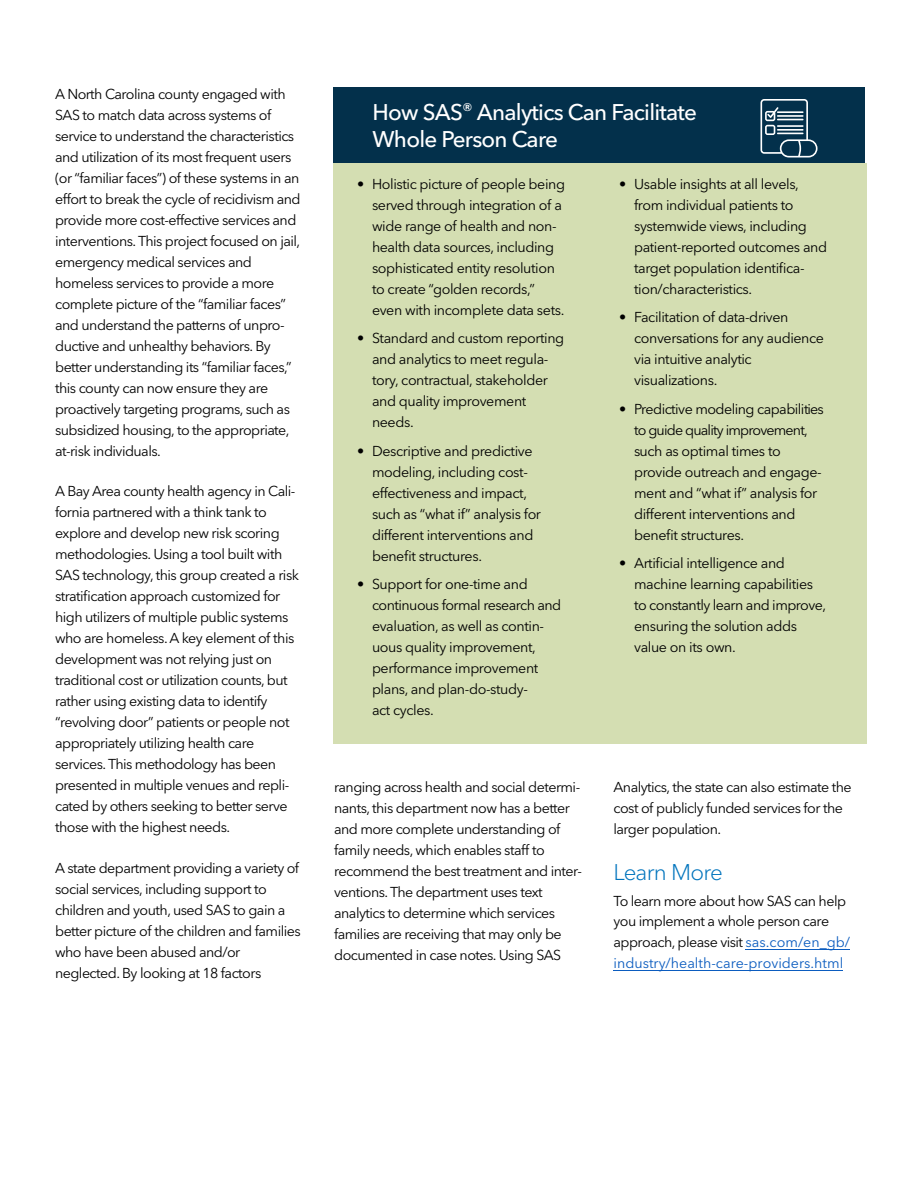
<style>
.page{position:relative;width:918px;height:1188px;background:#fff}
.page>*{position:absolute;margin:0;border:0;box-sizing:border-box;transform-origin:0 0}
.Subhead-1_Cobalt{font:500 22.5px/27px "Avenir Next W1 G";letter-spacing:-.035em;color:#fff}
.Body{font:300 22.5px "Avenir Next W1 G";letter-spacing:-.035em;color:#0074bd}
.Body-2{font:14.25px/21px "Avenir Next W1 G";letter-spacing:-.035em;color:#000}
.s1{color:#0b5cbf}
</style>
<div class="page">
<div style="left:333px;top:163px;width:533px;height:581px;background:#d4deb2"></div>
<div style="left:333px;top:88px;width:532px;height:75px;background:#03304b"></div>
<svg style="left:761px;top:99px;width:57px;height:59px"></svg>
<hr style="left:746px;top:949px;width:104px;height:1px;background:#0b5cbf">
<hr style="left:614px;top:970px;width:229px;height:1px;background:#0b5cbf">
<p class="Body-2" style="left:55px;top:83px;width:247px">A North Carolina county engaged with SAS to match data across systems of service to understand the characteristics and utilization of its most frequent users (or “familiar faces”) of these systems in an effort to break the cycle of recidivism and provide more cost-effective services and interventions. This project focused on jail, emergency medical services and homeless services to provide a more complete picture of the “familiar faces” and understand the patterns of unpro&shy;ductive and unhealthy behaviors. By better understanding its “familiar faces,” this county can now ensure they are proactively targeting programs, such as subsidized housing, to the appropriate, at-risk individuals.</p>
<p class="Body-2" style="left:55px;top:481px;width:245px">A Bay Area county health agency in Cali&shy;fornia partnered with a think tank to explore and develop new risk scoring methodologies. Using a tool built with SAS technology, this group created a risk stratification approach customized for high utilizers of multiple public systems who are homeless. A key element of this development was not relying just on traditional cost or utilization counts, but rather using existing data to identify “revolving door” patients or people not appropriately utilizing health care services. This methodology has been presented in multiple venues and repli&shy;cated by others seeking to better serve those with the highest needs.</p>
<p class="Body-2" style="left:55px;top:857px;width:247px">A state department providing a variety of social services, including support to children and youth, used SAS to gain a better picture of the children and families who have been abused and/or neglected. By looking at 18 factors</p>
<p class="Subhead-1_Cobalt" style="left:372px;top:99px;width:326px">How SAS<sup>®</sup> Analytics Can Facilitate<br>Whole Person Care</p>
<p class="Body-2" style="left:372px;top:173px;width:195px;text-indent:-15px">• Holistic picture of people being served through integration of a wide range of health and non&shy;health data sources, including sophisticated entity resolution to create “golden records,” even with incomplete data sets.</p>
<p class="Body-2" style="left:372px;top:328px;width:194px;text-indent:-15px">• Standard and custom reporting and analytics to meet regula&shy;tory, contractual, stakeholder and quality improvement needs.</p>
<p class="Body-2" style="left:372px;top:440px;width:171px;text-indent:-15px">• Descriptive and predictive modeling, including cost&shy;effectiveness and impact, such as “what if” analysis for different interventions and benefit structures.</p>
<p class="Body-2" style="left:372px;top:574px;width:191px;text-indent:-15px">• Support for one-time and continuous formal research and evaluation, as well as contin&shy;uous quality improvement, performance improvement plans, and plan-do-study-<br>act cycles.</p>
<p class="Body-2" style="left:334px;top:776px;width:249px">ranging across health and social determi&shy;nants, this department now has a better and more complete understanding of family needs, which enables staff to recommend the best treatment and inter&shy;ventions. The department uses text analytics to determine which services families are receiving that may only be documented in case notes. Using SAS</p>
<p class="Body-2" style="left:634px;top:173px;width:195px;text-indent:-15px">• Usable insights at all levels, from individual patients to systemwide views, including patient-reported outcomes and target population identifica&shy;tion/characteristics.</p>
<p class="Body-2" style="left:634px;top:307px;width:191px;text-indent:-15px">• Facilitation of data-driven conversations for any audience via intuitive analytic visualizations.</p>
<p class="Body-2" style="left:634px;top:398px;width:191px;text-indent:-15px">• Predictive modeling capabilities to guide quality improvement, such as optimal times to provide outreach and engage&shy;ment and “what if” analysis for different interventions and benefit structures.</p>
<p class="Body-2" style="left:634px;top:553px;width:194px;text-indent:-15px">• Artificial intelligence and machine learning capabilities to constantly learn and improve, ensuring the solution adds value on its own.</p>
<p class="Body-2" style="left:614px;top:776px;width:240px">Analytics, the state can also estimate the cost of publicly funded services for the larger population.</p>
<p class="Body" style="left:614px;top:859px;width:111px">Learn More</p>
<p class="Body-2" style="left:614px;top:890px;width:238px">To learn more about how SAS can help you implement a whole person care approach, please visit <span class="s1">sas.com/en_gb/ industry/health-care-providers.html</span></p>
</div>
